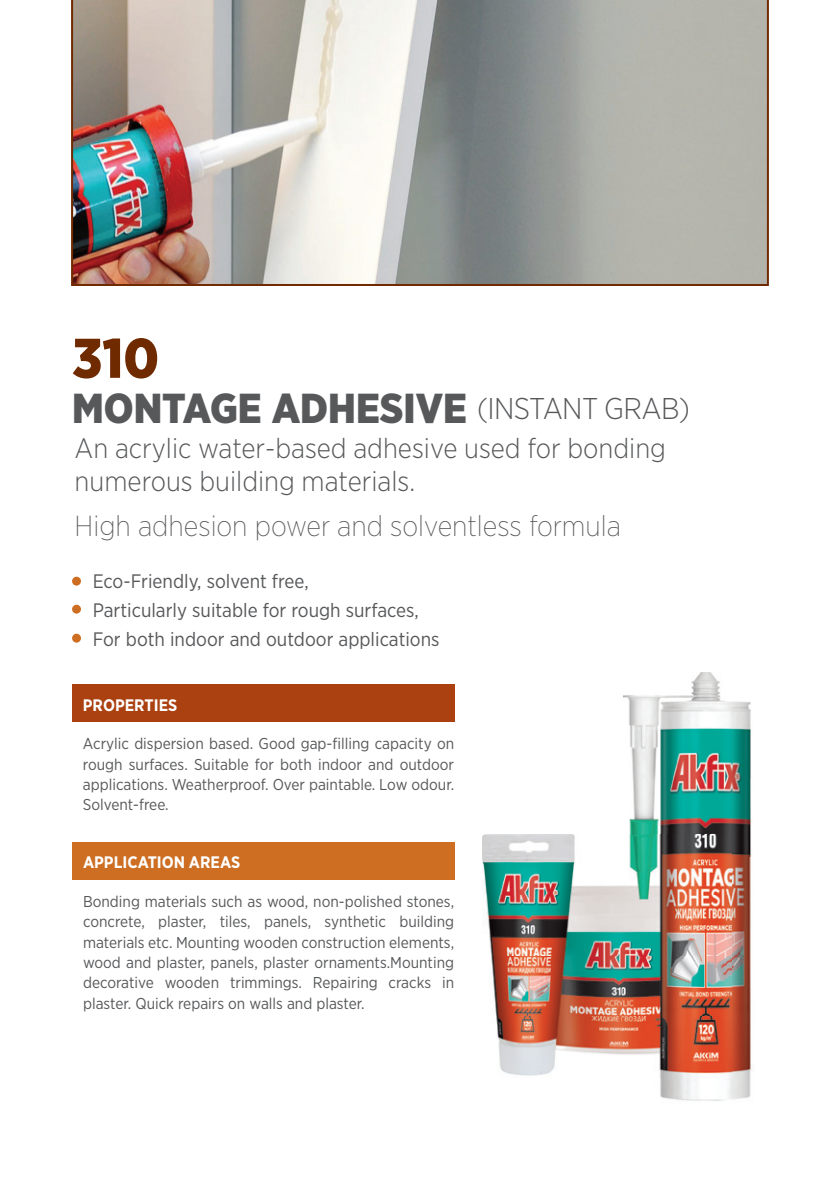
<style>
.page{position:relative;width:840px;height:1191px;background:#fff}
.page>*{position:absolute;margin:0;border:0;box-sizing:border-box;transform-origin:0 0}
.t1{font:900 55.8px "Gotham Narrow";color:#702a00}
.t2{font:900 41.8px "Gotham Narrow";color:#57585a}
.t3{font:200 29px "Gotham Narrow";color:#57585a}
.t4{font:300 28px/33.4px "Gotham Narrow";color:#57585a}
.t5{font:19.4px/29px "Gotham Narrow";color:#57585a}
.t6{font:700 16.6px "Gotham Narrow";color:#fff}
.t7{font:15.8px/20.4px "Gotham Narrow";color:#57585a;text-align:justify}
.s1{font-weight:300;font-size:30px}
</style>
<div class="page">
<svg style="left:71px;top:0;width:697px;height:286px"></svg>
<div style="left:72px;top:684px;width:382px;height:38px;background:#ab4010"></div>
<div style="left:72px;top:842px;width:382px;height:37px;background:#cd6e22"></div>
<div style="left:72px;top:576px;width:9px;height:9px;background:#cd6e22;border-radius:50%"></div>
<div style="left:72px;top:604px;width:9px;height:9px;background:#cd6e22;border-radius:50%"></div>
<div style="left:72px;top:633px;width:9px;height:9px;background:#cd6e22;border-radius:50%"></div>
<img style="left:482px;top:834px;width:241px;height:243px">
<img style="left:622px;top:672px;width:130px;height:185px">
<img style="left:723px;top:857px;width:28px;height:244px">
<img style="left:660px;top:1077px;width:63px;height:24px">
<h1 class="t1" style="left:72px;top:321px;width:88px">310</h1>
<h2 class="t2" style="left:72px;top:381px;width:619px">MONTAGE ADHESIVE <span class="s1">(INSTANT GRAB)</span></h2>
<h3 class="t4" style="left:75px;top:430px;width:592px">An acrylic water-based adhesive used for bonding numerous building materials.</h3>
<h3 class="t3" style="left:75px;top:509px;width:547px">High adhesion power and solventless formula</h3>
<p class="t5" style="left:93px;top:566px;width:348px">Eco-Friendly, solvent free,<br>Particularly suitable for rough surfaces,<br>For both indoor and outdoor applications</p>
<p class="t6" style="left:83px;top:694px;width:96px">PROPERTIES</p>
<p class="t7" style="left:83px;top:733px;width:372px">Acrylic dispersion based. Good gap-filling capacity on rough surfaces. Suitable for both indoor and outdoor applications. Weatherproof. Over paintable. Low odour.<br>Solvent-free.</p>
<p class="t6" style="left:83px;top:851px;width:159px">APPLICATION AREAS</p>
<p class="t7" style="left:83px;top:890px;width:372px">Bonding materials such as wood, non-polished stones, concrete, plaster, tiles, panels, synthetic building materials etc. Mounting wooden construction elements, wood and plaster, panels, plaster ornaments.Mounting decorative wooden trimmings. Repairing cracks in plaster. Quick repairs on walls and plaster.</p>
</div>
